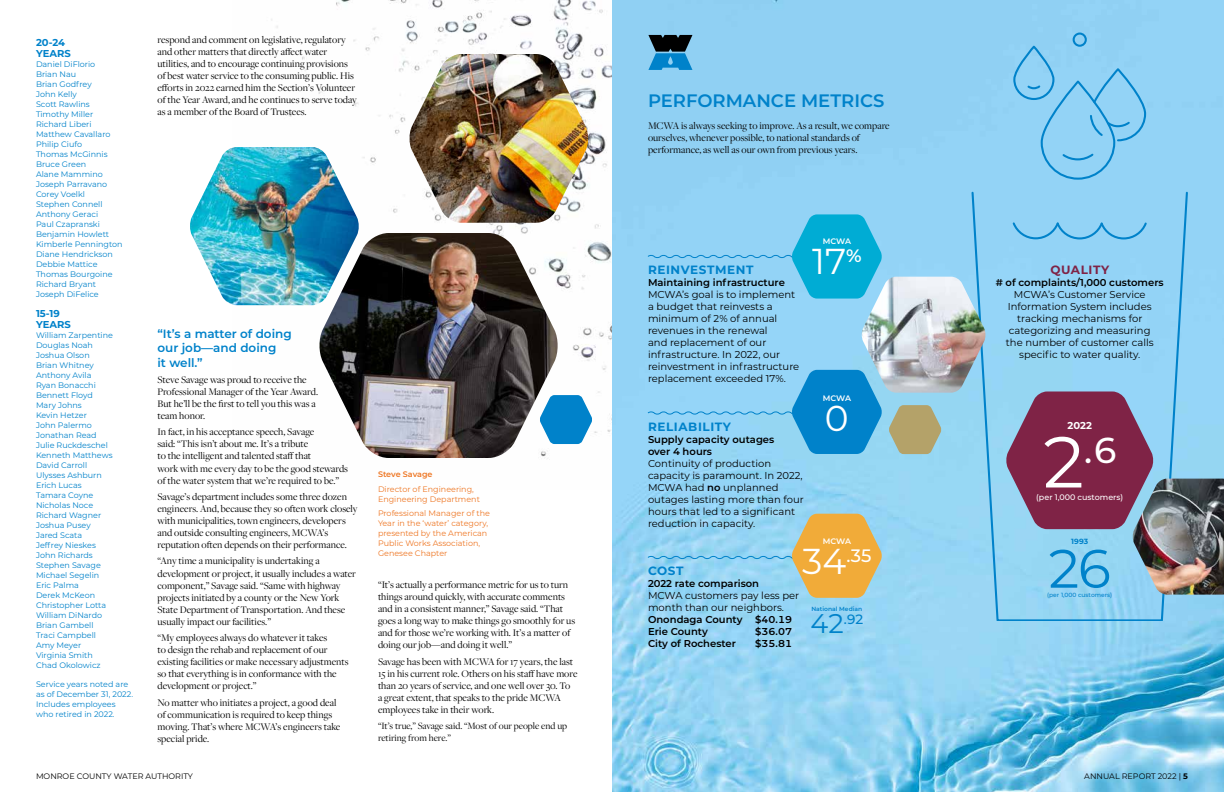
<style>
.page{position:relative;width:1224px;height:792px;background:#fff}
.page>*{position:absolute;margin:0;border:0;box-sizing:border-box;transform-origin:0 0}
.t1{font:54px "Montserrat";color:#0082ca}
.t2{font:36px "Montserrat";color:#fff}
.t3{font:500 36px "Montserrat";color:#fff}
.t4{font:600 18px "Montserrat";color:#0082ca}
.t5{font:500 18px "Montserrat";color:#fff}
.t6{font:500 13.5px "Montserrat";color:#0082ca}
.t7{font:600 12px/14px "Montserrat";color:#0082ca}
.t8{font:700 12px "Montserrat";letter-spacing:.05em;color:#0082ca}
.t9{font:700 12px "Montserrat";letter-spacing:.05em;color:#7f2346}
.t10{font:10.5px/12px "Freight Disp Pro";color:#000}
.t11{font:10px/12px "Montserrat";color:#000}
.t12{font:600 10px/12px "Montserrat";color:#000}
.t13{font:10px/12px "Freight Disp Pro";color:#000}
.t14{font:700 10px/11px "Montserrat";color:#0082ca}
.t15{font:700 10px "Montserrat";color:#fff}
.t16{font:8px/10px "Montserrat";color:#0082ca}
.t17{font:8px/10px "Montserrat";color:#ee7623}
.t18{font:8px "Montserrat";color:#000}
.t19{font:500 8px "Montserrat";color:#fff}
.t20{font:600 8px "Montserrat";letter-spacing:-.005em;color:#fff}
.t21{font:600 8px "Montserrat";letter-spacing:-.01em;color:#ee7623}
.t22{font:700 7.5px "Montserrat";color:#0082ca}
.t23{font:500 6px "Montserrat";color:#0082ca}
.t24{font:600 6px "Montserrat";color:#0082ca}
.s1{font-weight:400;font-size:72px}
.s2{font-weight:600}
.s3{font-weight:400;font-size:36px}
.s4{font-weight:400;font-size:27px}
.s5{font-weight:700}
</style>
<div class="page">
<img style="left:612px;top:0;width:612px;height:792px">
<div style="left:970px;top:191px;width:219px;height:430px;background:#95d5f6"></div>
<svg style="left:1011px;top:221px;width:137px;height:20px;background:#7fc8f0"></svg>
<div style="left:1073px;top:33px;width:14px;height:14px;border:2px solid #0082ca;border-radius:50%"></div>
<div style="left:1013px;top:46px;width:41px;height:54px;border:2px solid #0082ca;border-radius:20px"></div>
<svg style="left:1026px;top:84px;width:16px;height:6px"></svg>
<div style="left:1041px;top:81px;width:74px;height:99px;border:2px solid #0082ca;border-radius:36px"></div>
<svg style="left:1061px;top:152px;width:34px;height:9px"></svg>
<svg style="left:1089px;top:69px;width:58px;height:73px;background:#82c9f0"></svg>
<img style="left:235px;top:0;width:377px;height:459px">
<svg style="left:648px;top:35px;width:44px;height:35px;background:#256486"></svg>
<img style="left:318px;top:233px;width:241px;height:225px">
<img style="left:409px;top:54px;width:180px;height:169px">
<img style="left:190px;top:147px;width:169px;height:158px">
<svg style="left:1006px;top:392px;width:148px;height:137px;background:#834264"></svg>
<svg style="left:647px;top:214px;width:235px;height:85px;background:#65c6eb"></svg>
<svg style="left:647px;top:370px;width:235px;height:84px;background:#66bbe8"></svg>
<svg style="left:647px;top:514px;width:235px;height:84px;background:#afc7ba"></svg>
<img style="left:861px;top:277px;width:125px;height:116px">
<svg style="left:540px;top:395px;width:52px;height:49px"></svg>
<img style="left:1132px;top:479px;width:92px;height:116px">
<svg style="left:889px;top:405px;width:52px;height:49px;background:#adac85"></svg>
<p class="t14" style="left:36px;top:36px;width:36px">20-24<br>YEARS</p>
<p class="t16" style="left:36px;top:59px;width:88px">Daniel DiFlorio<br>Brian Nau<br>Brian Godfrey<br>John Kelly<br>Scott Rawlins<br>Timothy Miller<br>Richard Liberi<br>Matthew Cavallaro<br>Philip Ciufo<br>Thomas McGinnis<br>Bruce Green<br>Alane Mammino<br>Joseph Parravano<br>Corey Voelkl<br>Stephen Connell<br>Anthony Geraci<br>Paul Czapranski<br>Benjamin Howlett<br>Kimberle Pennington<br>Diane Hendrickson<br>Debbie Mattice<br>Thomas Bourgoine<br>Richard Bryant<br>Joseph DiFelice</p>
<p class="t14" style="left:36px;top:307px;width:36px">15-19<br>YEARS</p>
<p class="t16" style="left:36px;top:330px;width:79px">William Zarpentine<br>Douglas Noah<br>Joshua Olson<br>Brian Whitney<br>Anthony Avila<br>Ryan Bonacchi<br>Bennett Floyd<br>Mary Johns<br>Kevin Hetzer<br>John Palermo<br>Jonathan Read<br>Julie Ruckdeschel<br>Kenneth Matthews<br>David Carroll<br>Ulysses Ashburn<br>Erich Lucas<br>Tamara Coyne<br>Nicholas Noce<br>Richard Wagner<br>Joshua Pusey<br>Jared Scata<br>Jeffrey Nieskes<br>John Richards<br>Stephen Savage<br>Michael Segelin<br>Eric Palma<br>Derek McKeon<br>Christopher Lotta<br>William DiNardo<br>Brian Gambell<br>Traci Campbell<br>Amy Meyer<br>Virginia Smith<br>Chad Okolowicz</p>
<p class="t16" style="left:36px;top:679px;width:99px">Service years noted are as of December 31, 2022.<br>Includes employees who retired in 2022.</p>
<p class="t10" style="left:158px;top:33px;width:201px">respond and comment on legislative, regulatory and other matters that directly affect water utilities, and to encourage continuing provisions of best water service to the consuming public. His efforts in 2022 earned him the Section’s Volunteer of the Year Award, and he continues to serve today as a member of the Board of Trustees.</p>
<p class="t7" style="left:158px;top:327px;width:136px">“It’s a matter of doing our job—and doing<br>it well.”</p>
<p class="t10" style="left:158px;top:373px;width:162px">Steve Savage was proud to receive the<br>Professional Manager of the Year Award.<br>But he’ll be the first to tell you this was a team honor.</p>
<p class="t10" style="left:158px;top:426px;width:192px">In fact, in his acceptance speech, Savage<br>said: “This isn’t about me. It’s a tribute<br>to the intelligent and talented staff that<br>work with me every day to be the good stewards of the water system that we’re required to be.”</p>
<p class="t10" style="left:158px;top:490px;width:202px">Savage’s department includes some three dozen engineers. And, because they so often work closely with municipalities, town engineers, developers and outside consulting engineers, MCWA’s reputation often depends on their performance.</p>
<p class="t10" style="left:158px;top:555px;width:200px">“Any time a municipality is undertaking a development or project, it usually includes a water component,” Savage said. “Same with highway projects initiated by a county or the New York State Department of Transportation. And these usually impact our facilities.”</p>
<p class="t10" style="left:158px;top:631px;width:193px">“My employees always do whatever it takes<br>to design the rehab and replacement of our existing facilities or make necessary adjustments so that everything is in conformance with the development or project.”</p>
<p class="t10" style="left:158px;top:696px;width:184px">No matter who initiates a project, a good deal of communication is required to keep things moving. That’s where MCWA’s engineers take special pride.</p>
<p class="t18" style="left:36px;top:771px;width:159px">MONROE COUNTY WATER AUTHORITY</p>
<p class="t21" style="left:378px;top:469px;width:56px">Steve Savage</p>
<p class="t17" style="left:378px;top:484px;width:103px">Director of Engineering,<br>Engineering Department</p>
<p class="t17" style="left:378px;top:508px;width:113px">Professional Manager of the<br>Year in the ‘water’ category, presented by the American<br>Public Works Association,<br>Genesee Chapter</p>
<p class="t10" style="left:378px;top:579px;width:199px">“It’s actually a performance metric for us to turn things around quickly, with accurate comments and in a consistent manner,” Savage said. “That goes a long way to make things go smoothly for us and for those we’re working with. It’s a matter of doing our job—and doing it well.”</p>
<p class="t10" style="left:378px;top:655px;width:201px">Savage has been with MCWA for 17 years, the last 15 in his current role. Others on his staff have more than 20 years of service, and one well over 30. To<br>a great extent, that speaks to the pride MCWA employees take in their work.</p>
<p class="t13" style="left:378px;top:720px;width:191px">“It’s true,” Savage said. “Most of our people end up retiring from here.”</p>
<h3 class="t4" style="left:648px;top:88px;width:238px">PERFORMANCE METRICS</h3>
<p class="t10" style="left:648px;top:119px;width:243px">MCWA is always seeking to improve. As a result, we compare ourselves, whenever possible, to national standards of performance, as well as our own from previous years.</p>
<p class="t8" style="left:648px;top:261px;width:107px">REINVESTMENT</p>
<p class="t12" style="left:648px;top:276px;width:138px">Maintaining infrastructure</p>
<p class="t11" style="left:648px;top:288px;width:153px">MCWA’s goal is to implement a budget that reinvests a minimum of 2% of annual revenues in the renewal<br>and replacement of our infrastructure. In 2022, our reinvestment in infrastructure replacement exceeded 17%.</p>
<p class="t20" style="left:823px;top:236px;width:30px">MCWA</p>
<h2 class="t2" style="left:812px;top:237px;width:51px">17<sup>%</sup></h2>
<p class="t9" style="left:1050px;top:261px;width:60px">QUALITY</p>
<p class="t12" style="left:996px;top:276px;width:169px"># of complaints/1,000 customers</p>
<p class="t11" style="left:1006px;top:288px;width:149px;text-align:center">MCWA’s Customer Service<br>Information System includes tracking mechanisms for categorizing and measuring the number of customer calls specific to water quality.</p>
<p class="t20" style="left:823px;top:392px;width:30px">MCWA</p>
<h2 class="t2" style="left:825px;top:393px;width:25px">0</h2>
<p class="t15" style="left:1068px;top:418px;width:26px">2022</p>
<h2 class="t3" style="left:1043px;top:426px;width:75px"><span class="s1">2</span>.6</h2>
<p class="t19" style="left:1036px;top:492px;width:88px">(per 1,000 customers)</p>
<p class="t22" style="left:1071px;top:536px;width:18px">1993</p>
<p class="t8" style="left:648px;top:418px;width:84px">RELIABILITY</p>
<p class="t12" style="left:648px;top:433px;width:128px">Supply capacity outages over 4 hours</p>
<p class="t11" style="left:648px;top:457px;width:157px">Continuity of production capacity is paramount. In 2022,<br>MCWA had <span class="s2">no</span> unplanned outages lasting more than four hours that led to a significant reduction in capacity.</p>
<p class="t20" style="left:823px;top:536px;width:30px">MCWA</p>
<h3 class="t5" style="left:802px;top:543px;width:71px"><span class="s3">34</span>.35</h3>
<p class="t24" style="left:811px;top:604px;width:52px">National Median</p>
<p class="t6" style="left:811px;top:610px;width:54px"><span class="s4">42</span>.92</p>
<h1 class="t1" style="left:1049px;top:531px;width:64px">26</h1>
<p class="t8" style="left:648px;top:562px;width:37px">COST</p>
<p class="t12" style="left:648px;top:577px;width:113px">2022 rate comparison</p>
<p class="t11" style="left:648px;top:589px;width:153px">MCWA customers pay less per</p>
<p class="t23" style="left:1047px;top:591px;width:67px">(per 1,000 customers)</p>
<p class="t11" style="left:648px;top:601px;width:138px">month than our neighbors.</p>
<p class="t12" style="left:648px;top:613px;width:96px">Onondaga County</p>
<p class="t12" style="left:755px;top:613px;width:38px">$40.19</p>
<p class="t12" style="left:648px;top:625px;width:61px">Erie County</p>
<p class="t12" style="left:755px;top:625px;width:38px">$36.07</p>
<p class="t12" style="left:648px;top:637px;width:90px">City of Rochester</p>
<p class="t12" style="left:755px;top:637px;width:38px">$35.81</p>
<p class="t18" style="left:1084px;top:771px;width:105px">ANNUAL REPORT 2022 | <span class="s5">5</span></p>
</div>
